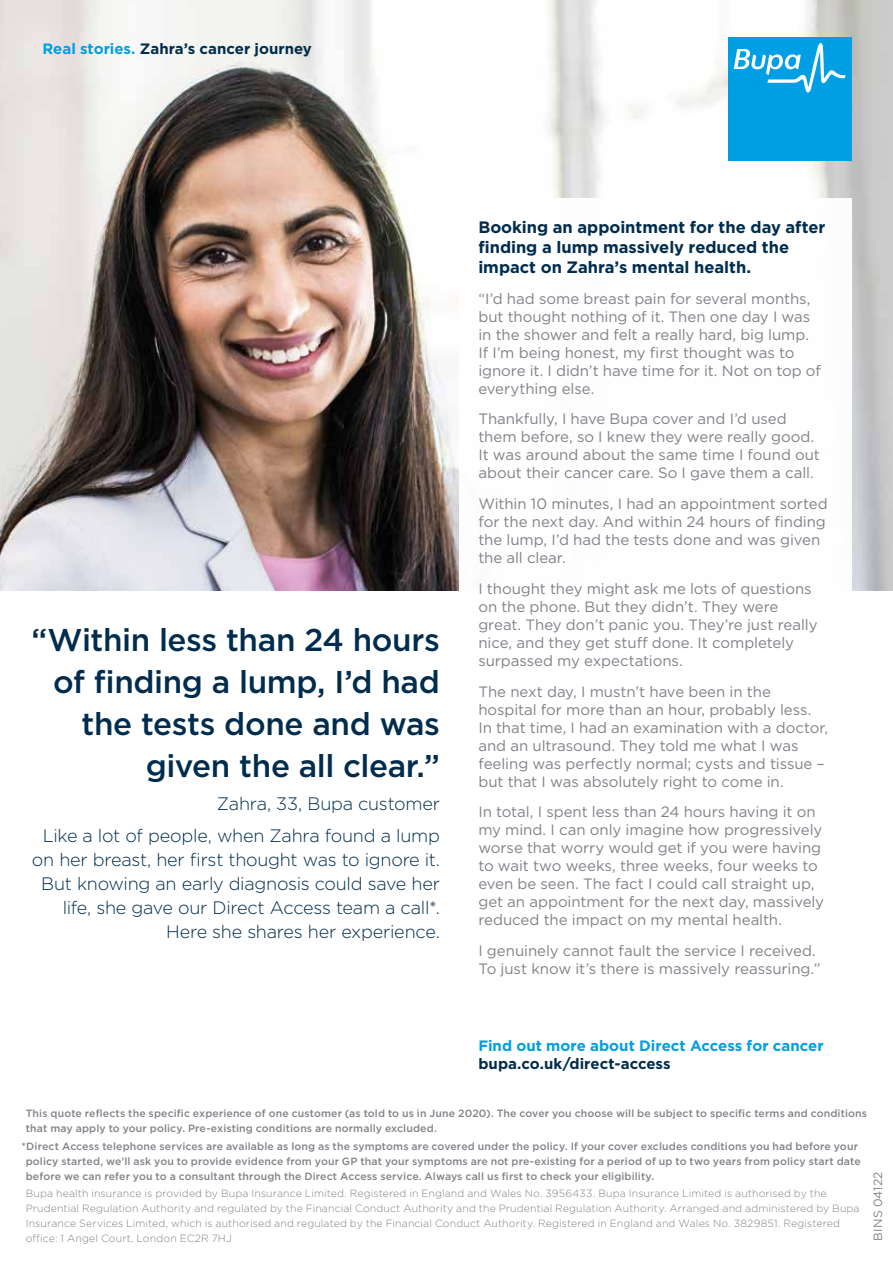
<style>
.page{position:relative;width:893px;height:1263px;background:#fff}
.page>*{position:absolute;margin:0;border:0;box-sizing:border-box;transform-origin:0 0}
.t1{font:500 31.5px/42px "Gotham";letter-spacing:-.015em;color:#002c4d;text-align:right}
.t2{font:300 18px/24px "Gotham";letter-spacing:-.015em;color:#002c4d;text-align:right}
.t3{font:700 16.5px/19.8px "Gotham";color:#002c4d}
.t4{font:15px/18px "Gotham";letter-spacing:-.005em;color:#818289}
.t5{font:700 15px "Gotham";color:#002c4d}
.t6{font:700 15px "Gotham";color:#009fe3}
.t7{font:12px "Gotham";letter-spacing:.015em;color:#818289}
.t8{font:500 10.5px/15px "Gotham";letter-spacing:.01em;color:#818289}
.t9{font:300 10.5px/15px "Gotham";letter-spacing:.01em;color:#818289}
.s1{color:#009fe3}
</style>
<div class="page">
<img style="left:0;top:0;width:893px;height:591px">
<div style="left:459px;top:198px;width:392px;height:419px;background:#fff"></div>
<div style="left:728px;top:37px;width:123px;height:124px;background:#009fe3"></div>
<svg style="left:734px;top:43px;width:111px;height:50px"></svg>
<p class="t5" style="left:43px;top:39px;width:271px"><span class="s1">Real stories.</span> Zahra’s cancer journey</p>
<h1 class="t1" style="left:31px;top:618px;width:410px">“Within less than 24 hours of fnding a lump, I’d had the tests done and was given the all clear.”</h1>
<p class="t2" style="left:217px;top:791px;width:225px">Zahra, 33, Bupa customer</p>
<p class="t2" style="left:32px;top:823px;width:409px">Like a lot of people, when Zahra found a lump on her breast, her frst thought was to ignore it.<br>But knowing an early diagnosis could save her life, she gave our Direct Access team a call*.<br>Here she shares her experience.</p>
<h4 class="t3" style="left:478px;top:217px;width:349px">Booking an appointment for the day after fnding a lump massively reduced the impact on Zahra’s mental health.</h4>
<p class="t4" style="left:478px;top:289px;width:344px">“I’d had some breast pain for several months, but thought nothing of it. Then one day I was in the shower and felt a really hard, big lump.<br>If I’m being honest, my frst thought was to ignore it. I didn’t have time for it. Not on top of everything else.</p>
<p class="t4" style="left:478px;top:410px;width:343px">Thankfully, I have Bupa cover and I’d used them before, so I knew they were really good.<br>It was around about the same time I found out about their cancer care. So I gave them a call.</p>
<p class="t4" style="left:478px;top:494px;width:351px">Within 10 minutes, I had an appointment sorted for the next day. And within 24 hours of fnding the lump, I’d had the tests done and was given the all clear.</p>
<p class="t4" style="left:478px;top:579px;width:341px">I thought they might ask me lots of questions on the phone. But they didn’t. They were great. They don’t panic you. They’re just really nice, and they get stuf done. It completely surpassed my expectations.</p>
<p class="t4" style="left:478px;top:682px;width:351px">The next day, I mustn’t have been in the hospital for more than an hour, probably less.<br>In that time, I had an examination with a doctor, and an ultrasound. They told me what I was feeling was perfectly normal; cysts and tissue – but that I was absolutely right to come in.</p>
<p class="t4" style="left:478px;top:803px;width:347px">In total, I spent less than 24 hours having it on my mind. I can only imagine how progressively worse that worry would get if you were having to wait two weeks, three weeks, four weeks to even be seen. The fact I could call straight up, get an appointment for the next day, massively reduced the impact on my mental health.</p>
<p class="t4" style="left:478px;top:941px;width:344px">I genuinely cannot fault the service I received.<br>To just know it’s there is massively reassuring.”</p>
<p class="t6" style="left:478px;top:1035px;width:347px">Find out more about Direct Access for cancer</p>
<p class="t5" style="left:478px;top:1053px;width:194px">bupa.co.uk/direct-access</p>
<p class="t8" style="left:26px;top:1106px;width:843px">This quote refects the specifc experience of one customer (as told to us in June 2020). The cover you choose will be subject to specifc terms and conditions that may apply to your policy. Pre-existing conditions are normally excluded.</p>
<p class="t8" style="left:26px;top:1138px;width:836px;text-indent:-4px">*Direct Access telephone services are available as long as the symptoms are covered under the policy. If your cover excludes conditions you had before your policy started, we’ll ask you to provide evidence from your GP that your symptoms are not pre-existing for a period of up to two years from policy start date before we can refer you to a consultant through the Direct Access service. Always call us frst to check your eligibility.</p>
<p class="t9" style="left:26px;top:1185px;width:835px">Bupa health insurance is provided by Bupa Insurance Limited. Registered in England and Wales No. 3956433. Bupa Insurance Limited is authorised by the Prudential Regulation Authority and regulated by the Financial Conduct Authority and the Prudential Regulation Authority. Arranged and administered by Bupa Insurance Services Limited, which is authorised and regulated by the Financial Conduct Authority. Registered in England and Wales No. 3829851. Registered ofce: 1 Angel Court, London EC2R 7HJ</p>
<p class="t7" style="left:870px;top:1240px;width:70px;rotate:-90deg">BINS 04122</p>
</div>
